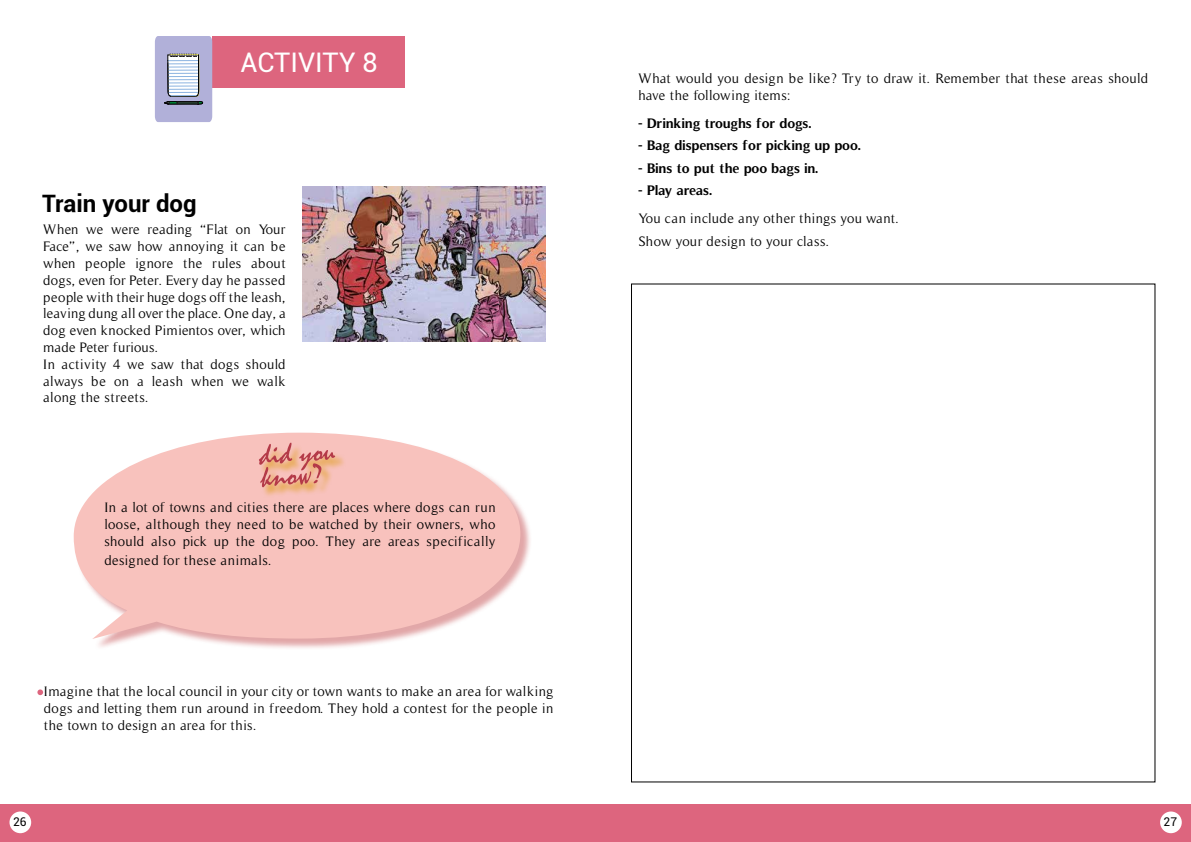
<style>
.page{position:relative;width:1191px;height:842px;background:#fff}
.page>*{position:absolute;margin:0;border:0;box-sizing:border-box;transform-origin:0 0}
.t1{font:27px "Roboto";color:#fff}
.t2{font:700 24px "Roboto";color:#000}
.t3{font:14px/16.8px "Timeless";letter-spacing:.025em;color:#000}
.t4{font:700 14px "Timeless";color:#000}
.t5{font:12px "Roboto";color:#000}
</style>
<div class="page">
<div style="left:0;top:804px;width:1191px;height:38px;background:#dd657e"></div>
<svg style="left:37px;top:689px;width:6px;height:6px"></svg>
<div style="left:212px;top:36px;width:192px;height:52px;background:#dd657e"></div>
<svg style="left:155px;top:36px;width:57px;height:86px;background:#b1b3d1"></svg>
<img style="left:303px;top:187px;width:242px;height:154px">
<div style="left:10px;top:811px;width:21px;height:22px;background:#fff;border-radius:50%"></div>
<div style="left:1160px;top:811px;width:21px;height:22px;background:#fff;border-radius:50%"></div>
<div style="left:74px;top:433px;width:457px;height:217px;background:#d8898b;opacity:.75"></div>
<svg style="left:74px;top:433px;width:446px;height:206px;fill:#f8c2bd"></svg>
<div style="left:260px;top:444px;width:86px;height:54px;background:#dc9a0b;opacity:.75"></div>
<svg style="left:259px;top:443px;width:76px;height:44px;background:#e59f8e"></svg>
<h1 class="t1" style="left:240px;top:43px;width:139px">ACTIVITY 8</h1>
<h2 class="t2" style="left:42px;top:186px;width:156px">Train your dog</h2>
<p class="t3" style="left:43px;top:221px;width:244px">When we were reading “Flat on Your Face”, we saw how annoying it can be when people ignore the rules about dogs, even for Peter. Every day he passed people with their huge dogs off the leash, leaving dung all over the place. One day, a dog even knocked Pimientos over, which made Peter furious.<br>In activity 4 we saw that dogs should always be on a leash when we walk along the streets.</p>
<p class="t3" style="left:104px;top:499px;width:393px;text-align:justify">In a lot of towns and cities there are places where dogs can run loose, although they need to be watched by their owners, who should also pick up the dog poo. They are areas specifically</p>
<p class="t3" style="left:104px;top:552px;width:169px">designed for these animals.</p>
<p class="t3" style="left:44px;top:683px;width:511px;text-align:justify">Imagine that the local council in your city or town wants to make an area for walking dogs and letting them run around in freedom. They hold a contest for the people in the town to design an area for this.</p>
<p class="t3" style="left:638px;top:70px;width:511px">What would you design be like? Try to draw it. Remember that these areas should have the following items:</p>
<p class="t4" style="left:638px;top:115px;width:175px">- Drinking troughs for dogs.</p>
<p class="t4" style="left:638px;top:137px;width:224px">- Bag dispensers for picking up poo.</p>
<p class="t4" style="left:638px;top:160px;width:181px">- Bins to put the poo bags in.</p>
<p class="t4" style="left:638px;top:182px;width:75px">- Play areas.</p>
<p class="t3" style="left:638px;top:208px;width:262px;line-height:22.5px">You can include any other things you want.<br>Show your design to your class.</p>
<p class="t5" style="left:13px;top:814px;width:15px">26</p>
<p class="t5" style="left:1163px;top:814px;width:15px">27</p>
</div>
